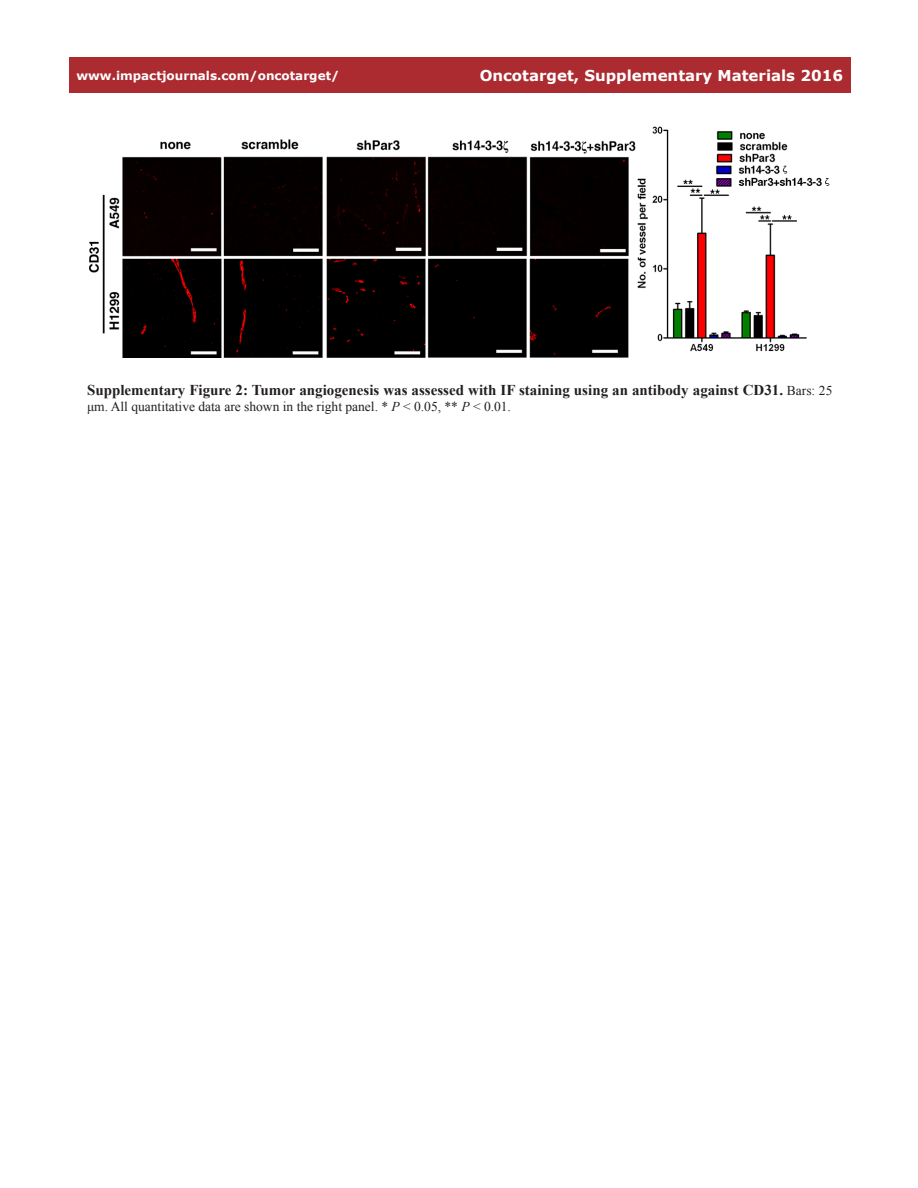
<style>
.page{position:relative;width:918px;height:1188px;background:#fff}
.page>*{position:absolute;margin:0;border:0;box-sizing:border-box;transform-origin:0 0}
.figuretext{font:700 15px "Times New Roman";color:#231f20}
.t1{font:700 15px "Verdana";color:#fff}
.figuretext-2{font:13.5px "Times New Roman";color:#231f20}
.t2{font:700 12px "Verdana";color:#fff}
.s1{font-weight:400;font-size:13.5px}
.s2{font-style:italic}
</style>
<div class="page">
<div style="left:69px;top:57px;width:781px;height:36px;background:#ac2b31"></div>
<img style="left:90px;top:127px;width:740px;height:230px">
<p class="t2" style="left:76px;top:67px;width:264px">www.impactjournals.com/oncotarget/</p>
<p class="t1" style="left:480px;top:65px;width:365px">Oncotarget, Supplementary Materials 2016</p>
<p class="figuretext" style="left:87px;top:379px;width:747px">Supplementary Figure 2: Tumor angiogenesis was assessed with IF staining using an antibody against CD31. <span class="s1">Bars: 25</span></p>
<p class="figuretext-2" style="left:87px;top:397px;width:426px">μm. All quantitative data are shown in the right panel. * <span class="s2">P</span> &lt; 0.05, ** <span class="s2">P</span> &lt; 0.01.</p>
</div>
